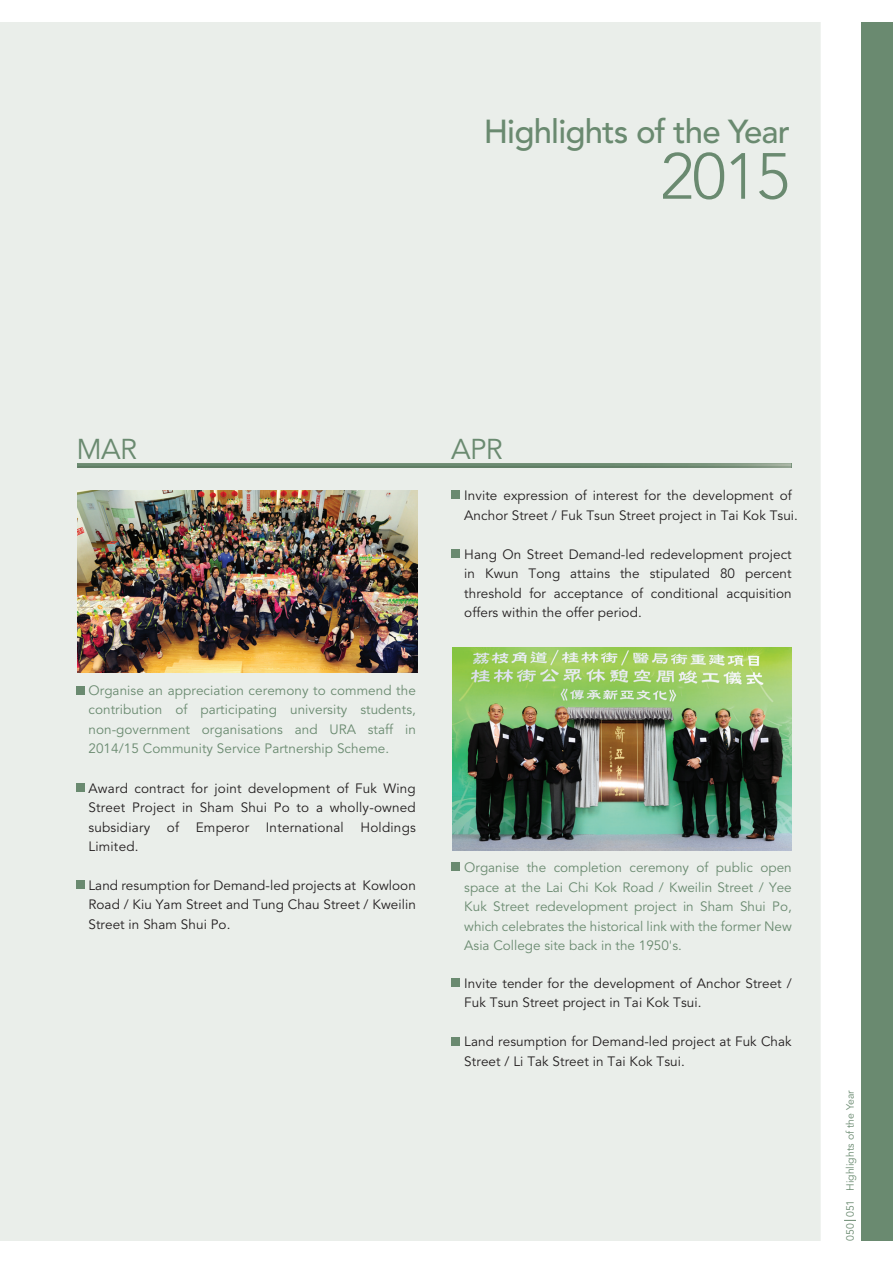
<style>
.page{position:relative;width:893px;height:1263px;background:#fff}
.page>*{position:absolute;margin:0;border:0;box-sizing:border-box;transform-origin:0 0}
.t1{font:300 64.5px "Avenir";color:#6a8a70}
.t2{font:500 33px "Avenir";letter-spacing:-.025em;color:#6a8a70}
.t3{font:28.5px "Avenir";letter-spacing:-.025em;color:#6a8a70}
.t4{font:13.5px/19.5px "Avenir";letter-spacing:.005em;color:#231f20}
.t5{font:13.5px/19.5px "Avenir";letter-spacing:.005em;color:#6a8a70;text-align:justify}
.t6{font:10.5px "Avenir";color:#6a8a70}
</style>
<div class="page">
<div style="left:0;top:22px;width:821px;height:1219px;background:#eaeeea"></div>
<div style="left:861px;top:0;width:32px;height:1263px;background:#6a8a70"></div>
<div style="left:0;top:0;width:893px;height:21px;background:#fff"></div>
<div style="left:0;top:1242px;width:893px;height:21px;background:#fff"></div>
<svg style="left:844px;top:1220px;width:12px;height:1px"></svg>
<div style="left:77px;top:686px;width:8px;height:8px;background:#6a8a70"></div>
<div style="left:77px;top:784px;width:8px;height:8px;background:#6a8a70"></div>
<div style="left:77px;top:880px;width:8px;height:8px;background:#6a8a70"></div>
<img style="left:77px;top:490px;width:340px;height:183px">
<img style="left:452px;top:647px;width:339px;height:204px">
<div style="left:451px;top:490px;width:9px;height:9px;background:#6a8a70"></div>
<div style="left:451px;top:978px;width:9px;height:9px;background:#6a8a70"></div>
<div style="left:451px;top:1037px;width:9px;height:8px;background:#6a8a70"></div>
<div style="left:451px;top:862px;width:9px;height:9px;background:#6a8a70"></div>
<div style="left:451px;top:549px;width:9px;height:9px;background:#6a8a70"></div>
<img style="left:77px;top:463px;width:714px;height:5px">
<h2 class="t2" style="left:484px;top:118px;width:308px">Highlights of the Year</h2>
<h1 class="t1" style="left:660px;top:150px;width:131px">2015</h1>
<h3 class="t3" style="left:77px;top:438px;width:62px">MAR</h3>
<h3 class="t3" style="left:451px;top:438px;width:53px">APR</h3>
<p class="t4" style="left:464px;top:487px;width:335px">Invite expression of interest for the development of<br>Anchor Street / Fuk Tsun Street project in Tai Kok Tsui.</p>
<p class="t5" style="left:88px;top:682px;width:329px">Organise an appreciation ceremony to commend the contribution of participating university students, non-government organisations and URA staff in 2014/15 Community Service Partnership Scheme.</p>
<p class="t4" style="left:88px;top:780px;width:329px;text-align:justify">Award contract for joint development of Fuk Wing Street Project in Sham Shui Po to a wholly-owned subsidiary of Emperor International Holdings Limited.</p>
<p class="t4" style="left:88px;top:877px;width:329px;text-align:justify">Land resumption for Demand-led projects at Kowloon Road / Kiu Yam Street and Tung Chau Street / Kweilin Street in Sham Shui Po.</p>
<p class="t4" style="left:464px;top:546px;width:329px;text-align:justify">Hang On Street Demand-led redevelopment project in Kwun Tong attains the stipulated 80 percent threshold for acceptance of conditional acquisition offers within the offer period.</p>
<p class="t5" style="left:464px;top:859px;width:329px">Organise the completion ceremony of public open space at the Lai Chi Kok Road / Kweilin Street / Yee Kuk Street redevelopment project in Sham Shui Po, which celebrates the historical link with the former New Asia College site back in the 1950's.</p>
<p class="t4" style="left:464px;top:975px;width:329px">Invite tender for the development of Anchor Street /<br>Fuk Tsun Street project in Tai Kok Tsui.</p>
<p class="t4" style="left:464px;top:1033px;width:329px">Land resumption for Demand-led project at Fuk Chak<br>Street / Li Tak Street in Tai Kok Tsui.</p>
<p class="t6" style="left:846px;top:1240px;width:152px;rotate:-90deg">050 051 Highlights of the Year</p>
</div>
